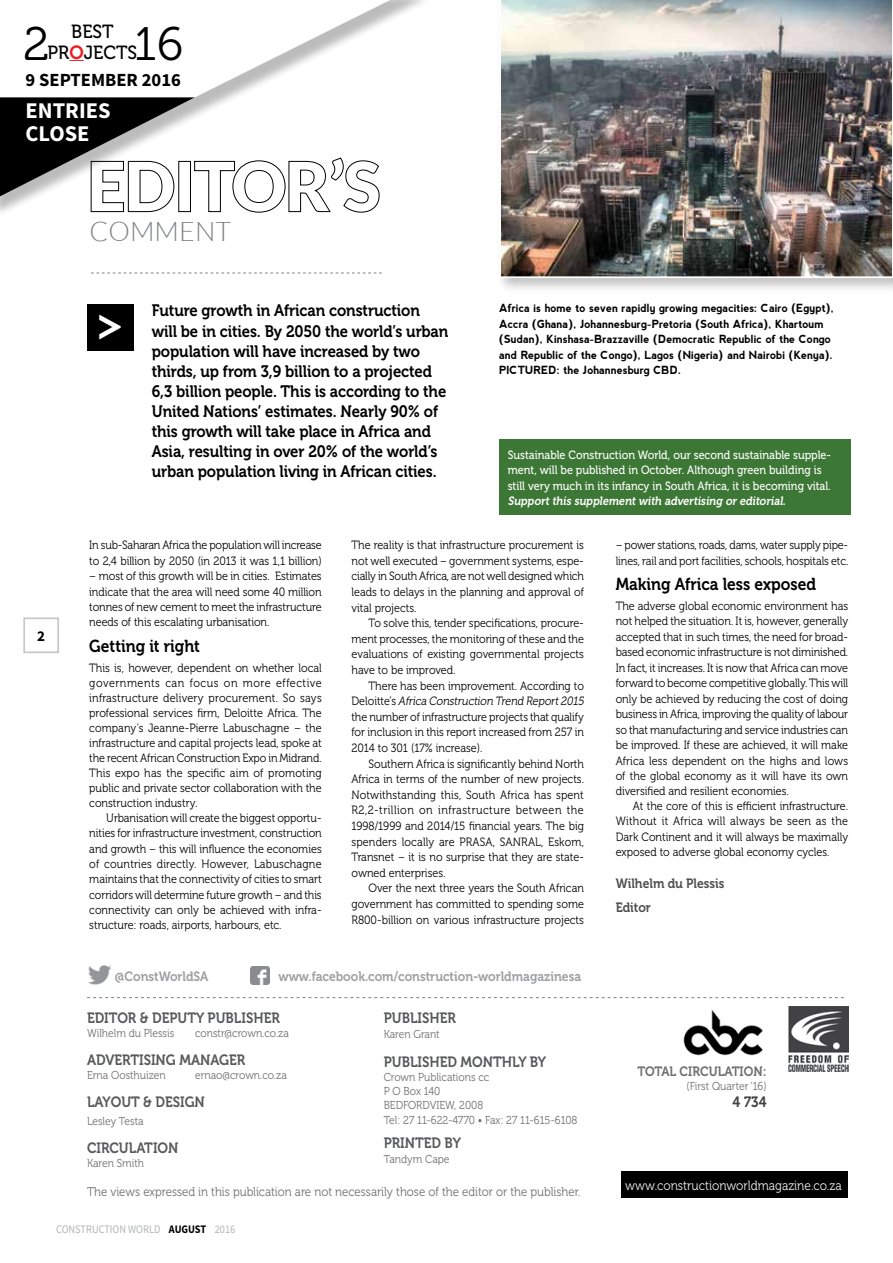
<style>
.page{position:relative;width:893px;height:1263px;background:#fff}
.page>*{position:absolute;margin:0;border:0;box-sizing:border-box;transform-origin:0 0}
.t1{font:46.8px "Museo 300";color:#000}
.t2{font:700 46.35px "nevis";color:#fff}
.t3{font:300 27px "Lato";color:#808285}
.t4{font:700 22.5px/22.5px "Source Sans Pro";color:#fff}
.t5{font:19.05px/20.2px "Museo 500";color:#000;text-align:center;scale:.95 1}
.t6{font:700 18.6px "Source Sans Pro";color:#000}
.t7{font:17.25px "Museo 700";color:#000;scale:.9 1}
.t8{font:16.5px/20.1px "Museo 700";letter-spacing:-.005em;color:#000;scale:.9 1}
.t9{font:700 15px "Source Sans Pro";color:#000}
.t10{font:14.85px "Museo 700";color:#58595b;scale:.9 1}
.t11{font:14.85px "Museo 700";color:#414042;scale:.9 1}
.t12{font:13.5px "Museo 700";color:#9d9fa2;scale:.9 1}
.t13{font:13.5px/23.5px "Museo 700";color:#4d4d4f;scale:.9 1}
.t14{font:13.5px "Museo 700";color:#6d6e71;scale:.9 1}
.t15{font:13.2px "Museo 300";color:#f1f1f2;scale:.9 1}
.t16{font:12.75px "Museo 300";color:#6d6e71;scale:.9 1}
.t17{font:12px/15.5px "Museo 300";color:#000;text-align:justify;scale:.9 1}
.t18{font:12px/15.5px "Museo 500";color:#fff;scale:.9 1}
.t19{font:italic 12px "Museo 700";color:#fff;scale:.9 1}
.t20{font:11.55px/14.1px "Museo 300";color:#6d6e71;scale:.9 1}
.t21{font:11.55px "Source Sans Pro";color:#b1b4b6;scale:.9 1}
.t22{font:700 11.25px/15.5px "nevis";color:#000;scale:.95 1}
.s1{font-family:"Museo 700";color:#ed1d24}
.s2{font-style:italic}
.s3{font-weight:700;color:#000}
</style>
<div class="page">
<div style="left:23px;top:617px;width:36px;height:36px;border:2px solid #c7c8ca"></div>
<svg style="left:91px;top:273px;width:291px;height:1px"></svg>
<div style="left:87px;top:304px;width:47px;height:47px;background:#000"></div>
<svg style="left:87px;top:997px;width:757px;height:1px"></svg>
<img style="left:788px;top:1007px;width:60px;height:64px">
<img style="left:683px;top:1010px;width:80px;height:46px">
<div style="left:621px;top:1171px;width:226px;height:27px;background:#000"></div>
<img style="left:251px;top:966px;width:19px;height:19px">
<img style="left:88px;top:965px;width:23px;height:19px">
<div style="left:499px;top:440px;width:352px;height:75px;background:#3d7735"></div>
<svg style="left:69px;top:0;width:321px;height:195px"></svg>
<svg style="left:0;top:97px;width:379px;height:115px"></svg>
<svg style="left:69px;top:60px;width:15px;height:1px"></svg>
<div style="left:496px;top:0;width:397px;height:294px;background:#000;opacity:.25"></div>
<img style="left:499px;top:0;width:394px;height:278px">
<h3 class="t5" style="left:48px;top:22px;width:96px">BEST<br>PR<span class="s1">O</span>JECTS</h3>
<h1 class="t1" style="left:23px;top:18px;width:28px">2</h1>
<h1 class="t1" style="left:134px;top:18px;width:51px">16</h1>
<h3 class="t6" style="left:26px;top:68px;width:157px">9 SEPTEMBER 2016</h3>
<h3 class="t4" style="left:26px;top:100px;width:87px">ENTRIES<br>CLOSE</h3>
<h3 class="t3" style="left:90px;top:217px;width:143px">COMMENT</h3>
<p class="t9" style="left:37px;top:626px;width:9px">2</p>
<h2 class="t2" style="left:97px;top:301px;width:28px">&gt;</h2>
<p class="t8" style="left:152px;top:301px;width:331px">Future growth in African construction will be in cities. By 2050 the world’s urban population will have increased by two thirds, up from 3,9 billion to a projected 6,3 billion people. This is according to the United Nations’ estimates. Nearly 90% of this growth will take place in Africa and Asia, resulting in over 20% of the world’s urban population living in African cities.</p>
<p class="t22" style="left:499px;top:300px;width:354px">Africa is home to seven rapidly growing megacities: Cairo (Egypt), Accra (Ghana), Johannesburg-Pretoria (South Africa), Khartoum (Sudan), Kinshasa-Brazzaville (Democratic Republic of the Congo and Republic of the Congo), Lagos (Nigeria) and Nairobi (Kenya).<br>PICTURED: the Johannesburg CBD.</p>
<p class="t18" style="left:508px;top:447px;width:361px">Sustainable Construction World, our second sustainable supple&shy;ment, will be published in October. Although green building is still very much in its infancy in South Africa, it is becoming vital.</p>
<p class="t19" style="left:508px;top:494px;width:313px">Support this supplement with advertising or editorial.</p>
<p class="t17" style="left:89px;top:538px;width:260px">In sub-Saharan Africa the population will increase to 2,4 billion by 2050 (in 2013 it was 1,1 billion)</p>
<p class="t17" style="left:89px;top:568px;width:260px">– most of this growth will be in cities. Estimates indicate that the area will need some 40 million tonnes of new cement to meet the infrastructure needs of this escalating urbanisation.</p>
<h3 class="t7" style="left:89px;top:636px;width:125px">Getting it right</h3>
<p class="t17" style="left:89px;top:660px;width:260px;line-height:15px">This is, however, dependent on whether local governments can focus on more effective infrastructure delivery procurement. So says professional services firm, Deloitte Africa. The company’s Jeanne-Pierre Labuschagne – the infrastructure and capital projects lead, spoke at the recent African Construction Expo in Midrand.<br>This expo has the specific aim of promoting public and private sector collaboration with the construction industry.</p>
<p class="t17" style="left:89px;top:810px;width:260px;text-indent:17px">Urbanisation will create the biggest opportu&shy;nities for infrastructure investment, construction and growth – this will influence the economies of countries directly. However, Labuschagne maintains that the connectivity of cities to smart corridors will determine future growth – and this connectivity can only be achieved with infra&shy;structure: roads, airports, harbours, etc.</p>
<p class="t17" style="left:351px;top:537px;width:260px">The reality is that infrastructure procurement is not well executed – government systems, espe&shy;cially in South Africa, are not well designed which leads to delays in the planning and approval of vital projects.</p>
<p class="t17" style="left:351px;top:615px;width:260px;text-indent:17px">To solve this, tender specifications, procure&shy;ment processes, the monitoring of these and the evaluations of existing governmental projects have to be improved.</p>
<p class="t17" style="left:351px;top:678px;width:262px;text-align:left;text-indent:17px">There has been improvement. According to D e l o i t t e ’s <span class="s2">Africa Construction Trend Report2015 </span>the number of infrastructure projects that qualify for inclusion in this report increased from 257 in 2014 to 301 (17% increase).</p>
<p class="t17" style="left:351px;top:756px;width:260px;text-indent:17px">Southern Africa is significantly behind North Africa in terms of the number of new projects.<br>Notwithstanding this, South Africa has spent R2,2-trillion on infrastructure between the 1998/1999 and 2014/15 financial years. The big spenders locally are PRASA, SANRAL, Eskom, Transnet – it is no surprise that they are state&shy;owned enterprises.</p>
<p class="t17" style="left:351px;top:881px;width:260px;text-indent:17px">Over the next three years the South African government has committed to spending some R800-billion on various infrastructure projects</p>
<p class="t17" style="left:616px;top:538px;width:260px">– power stations, roads, dams, water supply pipe&shy;lines, rail and port facilities, schools, hospitals etc.</p>
<h3 class="t7" style="left:616px;top:574px;width:224px">Making Africa less exposed</h3>
<p class="t17" style="left:616px;top:598px;width:260px">The adverse global economic environment has not helped the situation. It is, however, generally accepted that in such times, the need for broad&shy;based economic infrastructure is not diminished.<br>In fact, it increases. It is now that Africa can move forward to become competitive globally. This will only be achieved by reducing the cost of doing business in Africa, improving the quality of labour so that manufacturing and service industries can be improved. If these are achieved, it will make Africa less dependent on the highs and lows of the global economy as it will have its own diversified and resilient economies.</p>
<p class="t17" style="left:616px;top:798px;width:260px;text-indent:17px">At the core of this is efficient infrastructure.<br>Without it Africa will always be seen as the Dark Continent and it will always be maximally exposed to adverse global economy cycles.</p>
<p class="t13" style="left:616px;top:872px;width:122px">Wilhelm du Plessis<br>Editor</p>
<p class="t12" style="left:115px;top:969px;width:105px">@ConstWorldSA</p>
<p class="t12" style="left:279px;top:969px;width:338px">www.facebook.com/construction-worldmagazinesa</p>
<p class="t10" style="left:87px;top:1010px;width:216px">EDITOR &amp; DEPUTY PUBLISHER</p>
<p class="t20" style="left:87px;top:1026px;width:98px">Wilhelm du Plessis</p>
<p class="t20" style="left:195px;top:1026px;width:106px">constr@crown.co.za</p>
<p class="t10" style="left:87px;top:1052px;width:177px">ADVERTISING MANAGER</p>
<p class="t20" style="left:87px;top:1068px;width:89px">Erna Oosthuizen</p>
<p class="t20" style="left:195px;top:1068px;width:103px">ernao@crown.co.za</p>
<p class="t10" style="left:87px;top:1093px;width:133px">LAYOUT &amp; DESIGN</p>
<p class="t20" style="left:87px;top:1114px;width:64px">Lesley Testa</p>
<p class="t10" style="left:87px;top:1139px;width:103px">CIRCULATION</p>
<p class="t20" style="left:87px;top:1156px;width:65px">Karen Smith</p>
<p class="t10" style="left:384px;top:1010px;width:82px">PUBLISHER</p>
<p class="t20" style="left:384px;top:1027px;width:64px">Karen Grant</p>
<p class="t10" style="left:384px;top:1053px;width:182px">PUBLISHED MONTHLY BY</p>
<p class="t20" style="left:384px;top:1070px;width:217px">Crown Publications cc<br>P O Box 140<br>BEDFORDVIEW, 2008<br>Tel: 27 11-622-4770 • Fax: 27 11-615-6108</p>
<p class="t10" style="left:384px;top:1135px;width:87px">PRINTED BY</p>
<p class="t20" style="left:384px;top:1152px;width:75px">Tandym Cape</p>
<p class="t16" style="left:87px;top:1184px;width:550px">The views expressed in this publication are not necessarily those of the editor or the publisher.</p>
<p class="t21" style="left:56px;top:1222px;width:201px">CONSTRUCTION WORLD <span class="s3">AUGUST</span> 2016</p>
<p class="t14" style="left:637px;top:1064px;width:145px">TOTAL CIRCULATION:</p>
<p class="t20" style="left:687px;top:1079px;width:90px">(First Quarter ’16)</p>
<p class="t11" style="left:733px;top:1093px;width:39px">4 734</p>
<p class="t15" style="left:625px;top:1178px;width:242px">www.constructionworldmagazine.co.za</p>
</div>
